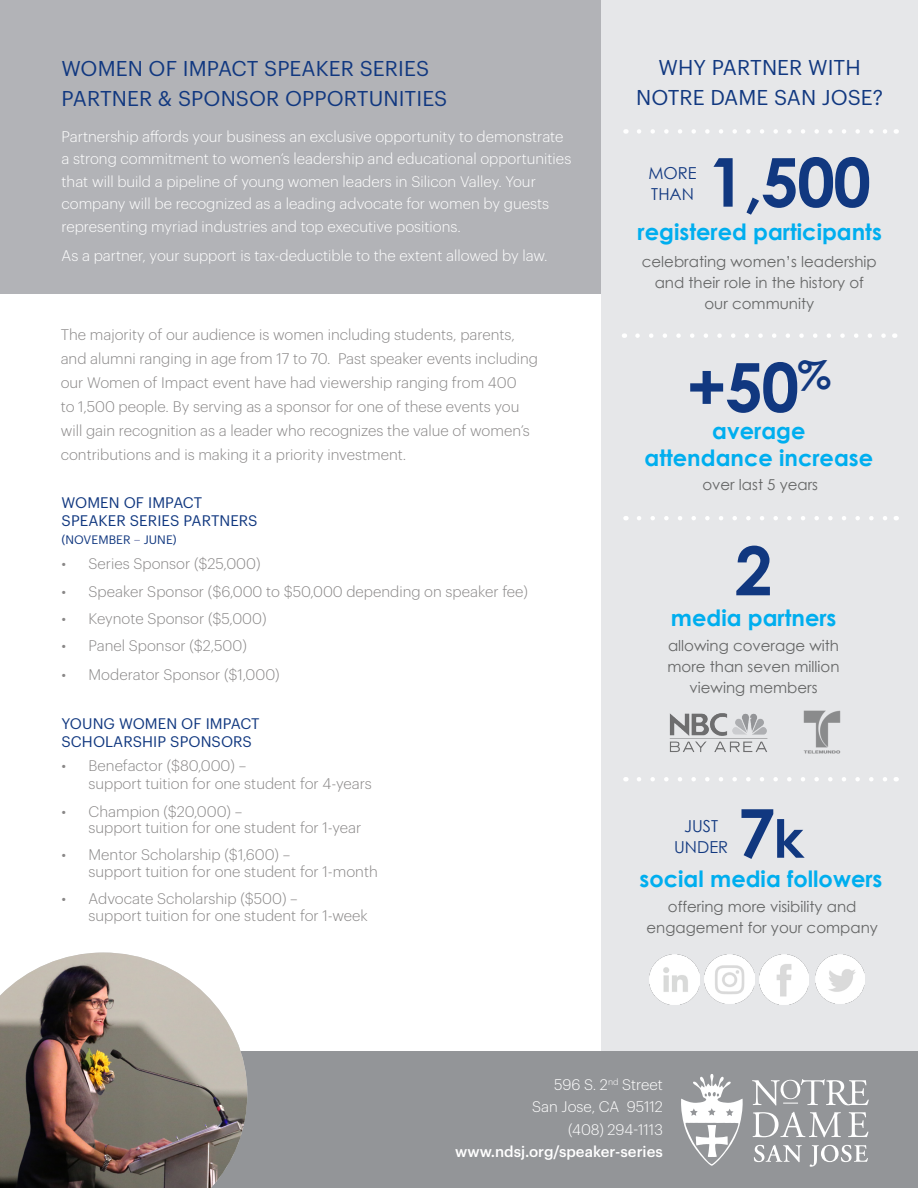
<style>
.page{position:relative;width:918px;height:1188px;background:#fff}
.page>*{position:absolute;margin:0;border:0;box-sizing:border-box;transform-origin:0 0}
.t1{font:700 67.5px "Century Gothic";color:#113880}
.t2{font:700 22.5px/27px "Century Gothic";color:#00aeef;text-align:center}
.t3{font:21px "Graphik";letter-spacing:.005em;color:#113880}
.t4{font:16.5px "Century Gothic";color:#113880}
.t5{font:300 15px/24px "Graphik";color:#898787}
.t6{font:300 15px/22.5px "Graphik";color:#fff}
.t7{font:15px/21px "Century Gothic";color:#656666;text-align:center}
.t8{font:15px/18px "Graphik";letter-spacing:.005em;color:#113880}
.t9{font:500 15px "Graphik";color:#fff}
.t10{font:12px "Graphik";letter-spacing:.005em;color:#113880}
.s1{font-weight:300;font-size:13.5px;color:#52609b}
.s2{font-size:52.5px}
</style>
<div class="page">
<div style="left:0;top:0;width:918px;height:294px;background:#b2b3b7"></div>
<div style="left:602px;top:0;width:316px;height:1188px;background:#e6e7e9"></div>
<svg style="left:639px;top:129px;width:248px;height:5px"></svg>
<img style="left:650px;top:955px;width:50px;height:49px">
<img style="left:705px;top:954px;width:49px;height:50px">
<img style="left:759px;top:955px;width:50px;height:49px">
<img style="left:815px;top:954px;width:50px;height:50px">
<svg style="left:637px;top:333px;width:249px;height:5px"></svg>
<div style="left:0;top:1052px;width:918px;height:136px;background:#939598"></div>
<svg style="left:754px;top:1145px;width:48px;height:17px"></svg>
<svg style="left:810px;top:1145px;width:58px;height:22px"></svg>
<svg style="left:753px;top:1112px;width:88px;height:25px"></svg>
<svg style="left:848px;top:1112px;width:20px;height:25px"></svg>
<svg style="left:752px;top:1079px;width:117px;height:27px"></svg>
<svg style="left:681px;top:1074px;width:62px;height:92px"></svg>
<svg style="left:639px;top:516px;width:248px;height:4px"></svg>
<img style="left:669px;top:713px;width:99px;height:39px">
<img style="left:803px;top:710px;width:38px;height:44px">
<svg style="left:639px;top:777px;width:248px;height:5px"></svg>
<img style="left:0;top:953px;width:247px;height:235px">
<p class="t3" style="left:62px;top:52px;width:369px">WOMEN OF IMPACT SPEAKER SERIES</p>
<p class="t3" style="left:62px;top:82px;width:387px">PARTNER &amp; SPONSOR OPPORTUNITIES</p>
<p class="t6" style="left:62px;top:124px;width:511px">Partnership affords your business an exclusive opportunity to demonstrate a strong commitment to women’s leadership and educational opportunities that will build a pipeline of young women leaders in Silicon Valley. Your company will be recognized as a leading advocate for women by guests representing myriad industries and top executive positions.</p>
<p class="t6" style="left:62px;top:243px;width:488px">As a partner, your support is tax-deductible to the extent allowed by law.</p>
<p class="t5" style="left:61px;top:321px;width:479px">The majority of our audience is women including students, parents, and alumni ranging in age from 17 to 70. Past speaker events including our Women of Impact event have had viewership ranging from 400<br>to 1,500 people. By serving as a sponsor for one of these events you will gain recognition as a leader who recognizes the value of women’s contributions and is making it a priority investment.</p>
<p class="t8" style="left:62px;top:493px;width:198px">WOMEN OF IMPACT<br>SPEAKER SERIES PARTNERS</p>
<p class="t10" style="left:62px;top:531px;width:117px">(NOVEMBER <span class="s1">–</span> JUNE)</p>
<p class="t5" style="left:62px;top:551px;width:200px">• Series Sponsor ($25,000)</p>
<p class="t5" style="left:62px;top:578px;width:468px">• Speaker Sponsor ($6,000 to $50,000 depending on speaker fee)</p>
<p class="t5" style="left:62px;top:605px;width:206px">• Keynote Sponsor ($5,000)</p>
<p class="t5" style="left:62px;top:633px;width:187px">• Panel Sponsor ($2,500)</p>
<p class="t5" style="left:62px;top:661px;width:220px">• Moderator Sponsor ($1,000)</p>
<p class="t8" style="left:62px;top:713px;width:200px">YOUNG WOMEN OF IMPACT<br>SCHOLARSHIP SPONSORS</p>
<p class="t5" style="left:89px;top:756px;width:285px;line-height:18px;text-indent:-27px">• Benefactor ($80,000) –<br>support tuition for one student for 4-years</p>
<p class="t5" style="left:89px;top:802px;width:274px;line-height:16.5px;text-indent:-27px">• Champion ($20,000) –<br>support tuition for one student for 1-year</p>
<p class="t5" style="left:89px;top:846px;width:291px;line-height:16.5px;text-indent:-27px">• Mentor Scholarship ($1,600) –<br>support tuition for one student for 1-month</p>
<p class="t5" style="left:89px;top:889px;width:281px;line-height:16.5px;text-indent:-27px">• Advocate Scholarship ($500) –<br>support tuition for one student for 1-week</p>
<p class="t3" style="left:659px;top:52px;width:204px">WHY PARTNER WITH</p>
<p class="t3" style="left:636px;top:82px;width:249px">NOTRE DAME SAN JOSE?</p>
<p class="t4" style="left:648px;top:161px;width:50px">MORE</p>
<p class="t4" style="left:651px;top:182px;width:44px">THAN</p>
<p class="t1" style="left:708px;top:131px;width:165px">1,500</p>
<p class="t2" style="left:638px;top:218px;width:246px">registered participants</p>
<p class="t7" style="left:642px;top:251px;width:236px">celebrating women’s leadership and their role in the history of</p>
<p class="t7" style="left:704px;top:293px;width:111px">our community</p>
<p class="t1" style="left:686px;top:336px;width:146px">+50<sup>%</sup></p>
<p class="t2" style="left:645px;top:416px;width:230px">average<br>attendance increase</p>
<p class="t7" style="left:702px;top:473px;width:117px">over last 5 years</p>
<p class="t1" style="left:735px;top:520px;width:39px">2</p>
<p class="t2" style="left:671px;top:604px;width:167px">media partners</p>
<p class="t7" style="left:668px;top:635px;width:172px">allowing coverage with</p>
<p class="t7" style="left:668px;top:656px;width:174px">more than seven million</p>
<p class="t7" style="left:690px;top:677px;width:130px">viewing members</p>
<p class="t4" style="left:684px;top:814px;width:36px">JUST</p>
<p class="t4" style="left:674px;top:835px;width:56px">UNDER</p>
<p class="t1" style="left:737px;top:782px;width:68px">7<span class="s2">k</span></p>
<p class="t2" style="left:640px;top:864px;width:244px">social media followers</p>
<p class="t7" style="left:646px;top:896px;width:233px">offering more visibility and engagement for your company</p>
<p class="t6" style="left:554px;top:1072px;width:110px">596 S. 2<sup>nd</sup> Street</p>
<p class="t6" style="left:532px;top:1094px;width:132px">San Jose, CA 95112</p>
<p class="t6" style="left:568px;top:1117px;width:96px">(408) 294-1113</p>
<p class="t9" style="left:455px;top:1140px;width:209px">www.ndsj.org/speaker-series</p>
</div>
